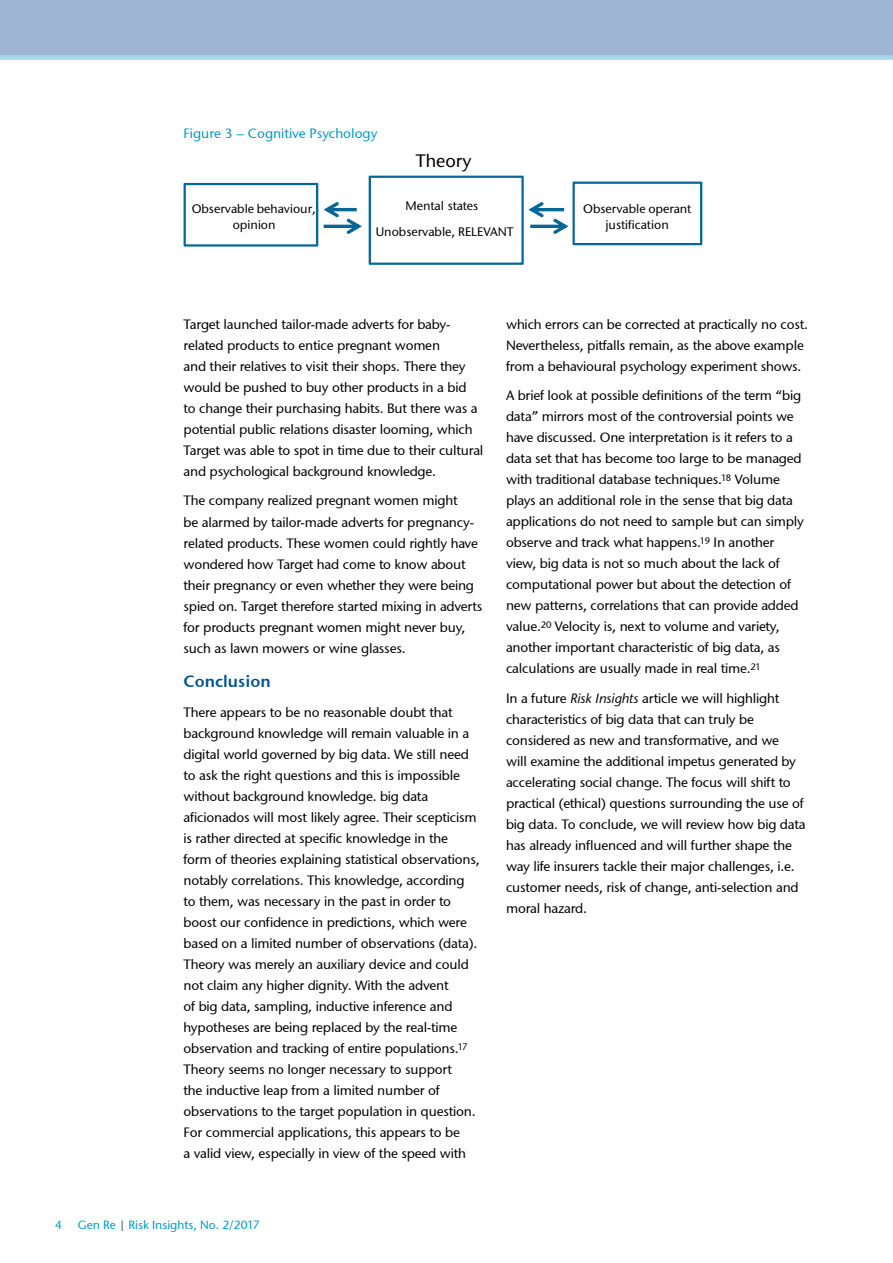
<style>
.page{position:relative;width:893px;height:1263px;background:#fff}
.page>*{position:absolute;margin:0;border:0;box-sizing:border-box;transform-origin:0 0}
.t1{font:18px "Stone Sans GC Re";color:#000}
.t2{font:600 16.5px "Stone Sans GC Re";color:#00548b}
.t3{font:13.5px/21px "Stone Sans GC Re";letter-spacing:-.015em;color:#000}
.t4{font:13.5px "Stone Sans GC Re";color:#0099c7}
.t5{font:12.3px/16.5px "Stone Sans GC Re";color:#000;text-align:center}
.t6{font:12px "Stone Sans GC Re";color:#0099c7}
.s1{color:#5d6970}
.s2{font-style:italic}
</style>
<div class="page">
<div style="left:0;top:0;width:893px;height:55px;background:#9eb6d3"></div>
<div style="left:0;top:55px;width:893px;height:5px;background:#a5d6e9"></div>
<svg style="left:184px;top:183px;width:134px;height:64px"></svg>
<svg style="left:369px;top:176px;width:333px;height:89px"></svg>
<svg style="left:324px;top:202px;width:38px;height:32px"></svg>
<p class="t4" style="left:184px;top:125px;width:195px">Figure 3 – Cognitive Psychology</p>
<h1 class="t1" style="left:416px;top:150px;width:57px">Theory</h1>
<p class="t5" style="left:406px;top:197px;width:74px">Mental states</p>
<p class="t5" style="left:192px;top:200px;width:125px">Observable behaviour, opinion</p>
<p class="t5" style="left:583px;top:200px;width:110px">Observable operant justification</p>
<p class="t5" style="left:376px;top:224px;width:139px">Unobservable, RELEVANT</p>
<p class="t3" style="left:184px;top:314px;width:301px">Target launched tailor-made adverts for baby&shy;related products to entice pregnant women<br>and their relatives to visit their shops. There they would be pushed to buy other products in a bid<br>to change their purchasing habits. But there was a potential public relations disaster looming, which Target was able to spot in time due to their cultural and psychological background knowledge.</p>
<p class="t3" style="left:184px;top:490px;width:300px">The company realized pregnant women might<br>be alarmed by tailor-made adverts for pregnancy&shy;related products. These women could rightly have wondered how Target had come to know about their pregnancy or even whether they were being spied on. Target therefore started mixing in adverts for products pregnant women might never buy, such as lawn mowers or wine glasses.</p>
<p class="t2" style="left:184px;top:671px;width:89px">Conclusion</p>
<p class="t3" style="left:184px;top:702px;width:298px">There appears to be no reasonable doubt that background knowledge will remain valuable in a digital world governed by big data. We still need to ask the right questions and this is impossible without background knowledge. big data aficionados will most likely agree. Their scepticism is rather directed at specific knowledge in the form of theories explaining statistical observations, notably correlations. This knowledge, according to them, was necessary in the past in order to boost our confidence in predictions, which were based on a limited number of observations (data).<br>Theory was merely an auxiliary device and could not claim any higher dignity. With the advent<br>of big data, sampling, inductive inference and hypotheses are being replaced by the real-time observation and tracking of entire populations.<sup>17<br></sup>Theory seems no longer necessary to support<br>the inductive leap from a limited number of observations to the target population in question.<br>For commercial applications, this appears to be<br>a valid view, especially in view of the speed with</p>
<p class="t6" style="left:55px;top:1218px;width:8px">4</p>
<p class="t6" style="left:78px;top:1218px;width:183px">Gen Re <span class="s1">|</span> Risk Insights, No. 2/2017</p>
<p class="t3" style="left:506px;top:314px;width:303px">which errors can be corrected at practically no cost.<br>Nevertheless, pitfalls remain, as the above example from a behavioural psychology experiment shows.</p>
<p class="t3" style="left:506px;top:385px;width:300px">A brief look at possible definitions of the term “big data” mirrors most of the controversial points we have discussed. One interpretation is it refers to a data set that has become too large to be managed with traditional database techniques.<sup>18</sup> Volume plays an additional role in the sense that big data applications do not need to sample but can simply observe and track what happens.<sup>19</sup> In another view, big data is not so much about the lack of computational power but about the detection of new patterns, correlations that can provide added value.<sup>20</sup> Velocity is, next to volume and variety, another important characteristic of big data, as calculations are usually made in real time.<sup>21</sup></p>
<p class="t3" style="left:506px;top:688px;width:301px">In a future <span class="s2">Risk Insights</span> article we will highlight characteristics of big data that can truly be considered as new and transformative, and we<br>will examine the additional impetus generated by accelerating social change. The focus will shift to practical (ethical) questions surrounding the use of big data. To conclude, we will review how big data has already influenced and will further shape the way life insurers tackle their major challenges, i.e. customer needs, risk of change, anti-selection and moral hazard.</p>
</div>
